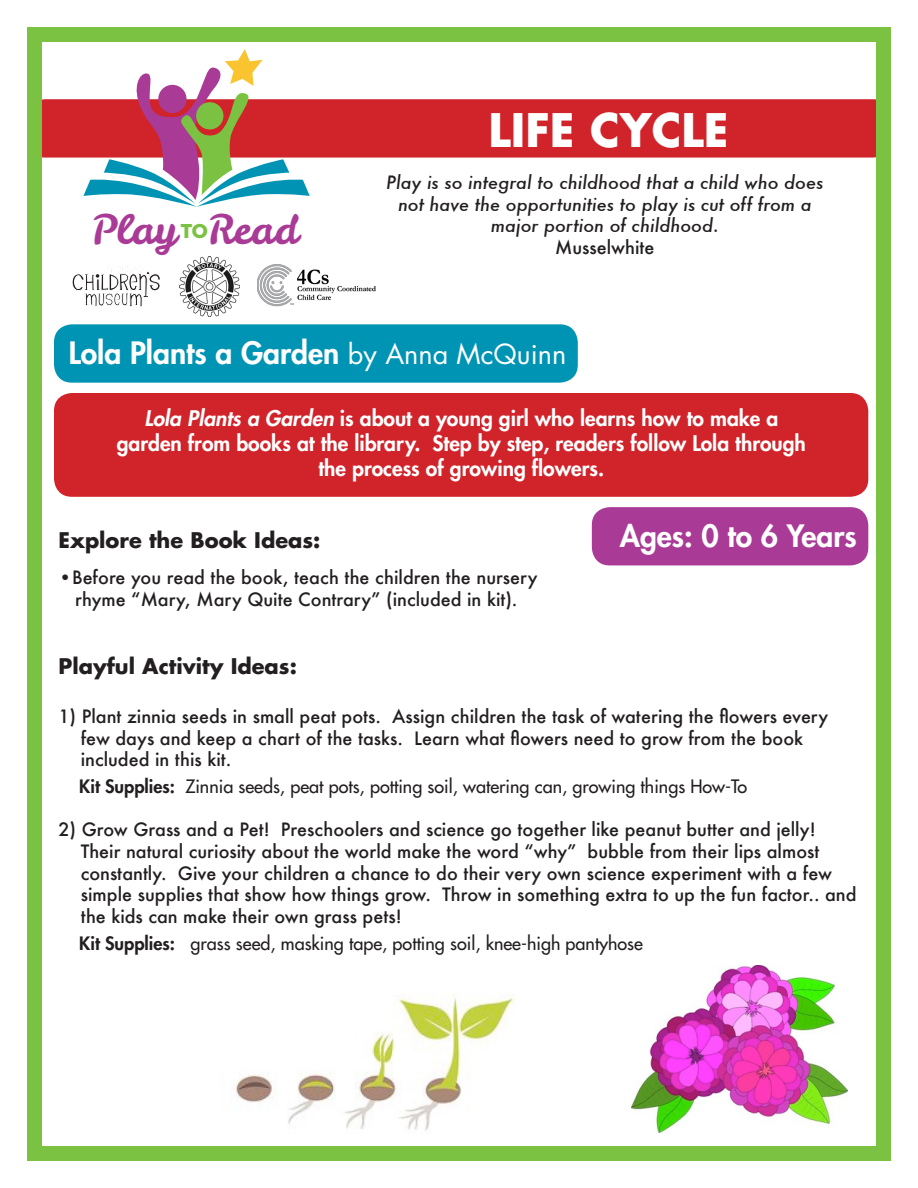
<style>
.page{position:relative;width:918px;height:1188px;background:#fff}
.page>*{position:absolute;margin:0;border:0;box-sizing:border-box;transform-origin:0 0}
.t1{font:700 45px "Futura Std";color:#fff}
.t2{font:40.5px "Leckerli One";color:#a93b96}
.t3{font:800 30px "Futura Std";color:#fff}
.t4{font:800 21px "Futura Std";color:#fff}
.t5{font:700 21px "Futura Std";color:#231f20}
.t6{font:500 18px/21.6px "Futura";color:#231f20;text-align:center}
.t7{font:500 18px "Futura Std";color:#231f20}
.t8{font:italic 500 18px "Futura";color:#231f20}
.s1{font-family:"Neutraface Display Titling";font-size:20.55px;color:#7bc142}
.s2{font-weight:400;font-size:27px}
.s3{font-style:italic}
.s4{font-weight:800}
</style>
<div class="page">
<div style="left:27px;top:99px;width:864px;height:59px;background:#d1232a;border-radius:18px"></div>
<div style="left:54px;top:393px;width:814px;height:104px;background:#d1232a;border-radius:18px"></div>
<div style="left:54px;top:324px;width:524px;height:59px;background:#0094b4;border-radius:18px"></div>
<div style="left:592px;top:507px;width:276px;height:58px;background:#a93b96;border-radius:18px"></div>
<div style="left:27px;top:27px;width:864px;height:1134px;border:15px solid #7cc242"></div>
<img style="left:632px;top:966px;width:216px;height:167px">
<img style="left:235px;top:994px;width:281px;height:137px">
<svg style="left:72px;top:49px;width:238px;height:276px"></svg>
<img style="left:257px;top:262px;width:119px;height:45px">
<img style="left:179px;top:256px;width:61px;height:61px">
<h2 class="t2" style="left:92px;top:202px;width:212px">Play<span class="s1">TO</span>Read</h2>
<p class="t1" style="left:489px;top:100px;width:241px">LIFE CYCLE</p>
<p class="t8" style="left:386px;top:170px;width:439px">Play is so integral to childhood that a child who does</p>
<p class="t8" style="left:398px;top:192px;width:415px">not have the opportunities to play is cut off from a</p>
<p class="t8" style="left:491px;top:213px;width:230px">major portion of childhood.</p>
<p class="t6" style="left:555px;top:236px;width:101px">Musselwhite</p>
<p class="t3" style="left:69px;top:334px;width:499px">Lola Plants a Garden <span class="s2">by Anna McQuinn</span></p>
<p class="t4" style="left:144px;top:405px;width:636px"><span class="s3">Lola Plants a Garden</span> is about a young girl who learns how to make a</p>
<p class="t4" style="left:117px;top:430px;width:691px">garden from books at the library. Step by step, readers follow Lola through</p>
<p class="t4" style="left:319px;top:455px;width:287px">the process of growing flowers.</p>
<p class="t5" style="left:58px;top:527px;width:263px">Explore the Book Ideas:</p>
<p class="t6" style="left:58px;top:567px;width:480px">•Before you read the book, teach the children the nursery</p>
<p class="t6" style="left:75px;top:588px;width:444px">rhyme “Mary, Mary Quite Contrary” (included in kit).</p>
<p class="t3" style="left:620px;top:517px;width:239px">Ages: 0 to 6 Years</p>
<p class="t5" style="left:58px;top:653px;width:240px">Playful Activity Ideas:</p>
<p class="t6" style="left:58px;top:705px;width:771px">1) Plant zinnia seeds in small peat pots. Assign children the task of watering the flowers every few days and keep a chart of the tasks. Learn what flowers need to grow from the book</p>
<p class="t6" style="left:81px;top:749px;width:152px">included in this kit.</p>
<p class="t7" style="left:79px;top:775px;width:670px"><span class="s4">Kit Supplies:</span> Zinnia seeds, peat pots, potting soil, watering can, growing things How-To</p>
<p class="t6" style="left:58px;top:819px;width:762px;text-align:right">2) Grow Grass and a Pet! Preschoolers and science go together like peanut butter and jelly!<br>Their natural curiosity about the world make the word “why” bubble from their lips almost</p>
<p class="t6" style="left:81px;top:862px;width:777px;text-align:left">constantly. Give your children a chance to do their very own science experiment with a few simple supplies that show how things grow. Throw in something extra to up the fun factor.. and the kids can make their own grass pets!</p>
<p class="t7" style="left:79px;top:932px;width:565px"><span class="s4">Kit Supplies:</span> grass seed, masking tape, potting soil, knee-high pantyhose</p>
</div>
